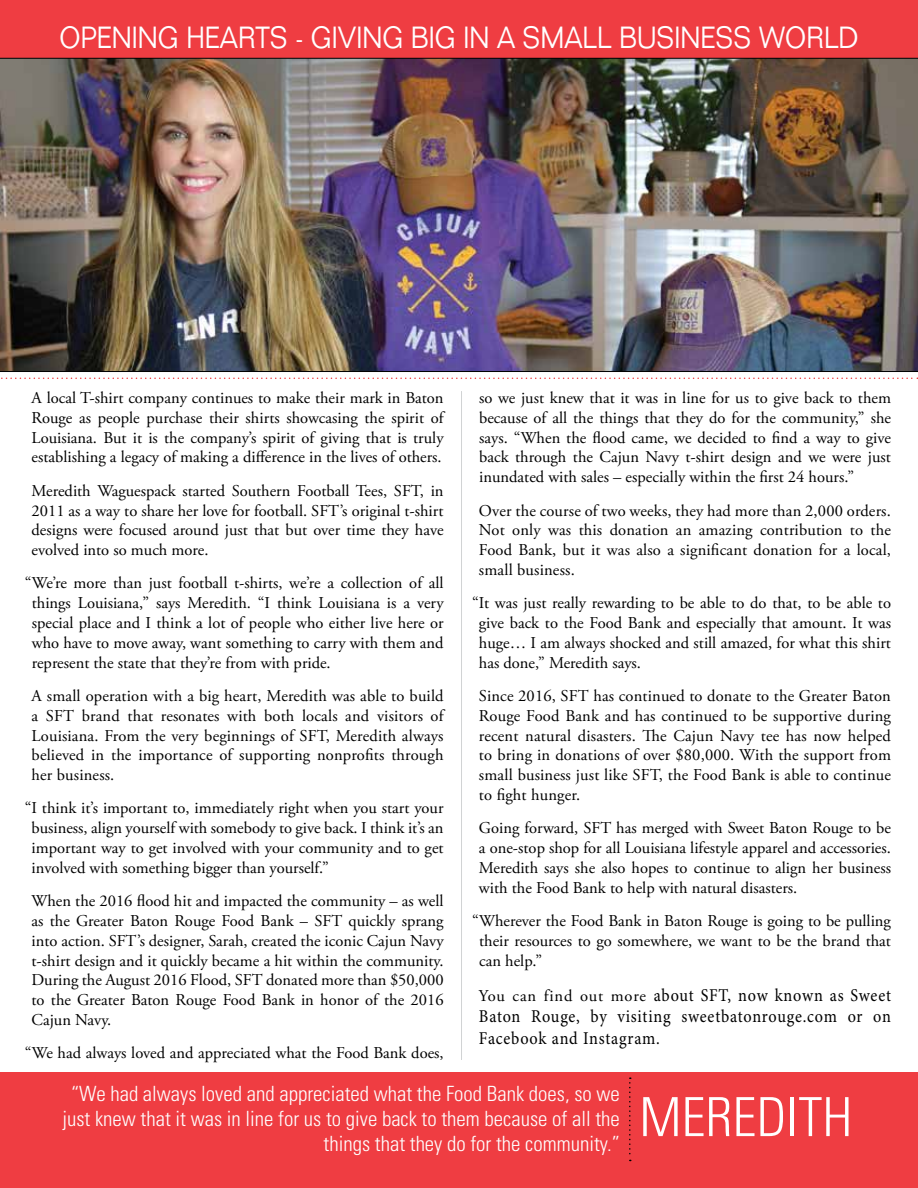
<style>
.page{position:relative;width:918px;height:1188px;background:#fff}
.page>*{position:absolute;margin:0;border:0;box-sizing:border-box;transform-origin:0 0}
.t1{font:300 condensed 54px "Univers LT Std";color:#fff}
.t2{font:300 30px "Folio";color:#fff;scale:.9 1}
.t3{font:300 condensed 21px/25.2px "Univers LT Std";color:#fff;text-align:right}
.t4{font:18px/21.6px "Minion Pro";letter-spacing:.045em;color:#000;text-align:justify;scale:.9 1}
.t5{font:16.5px/19.8px "Adobe Garamond Pro";color:#000;text-align:justify}
.s1{font-family:"Adobe Garamond Pro";font-size:16.5px}
</style>
<div class="page">
<div style="left:0;top:0;width:918px;height:100px;background:#ef3d42"></div>
<svg style="left:1px;top:378px;width:917px;height:1px"></svg>
<div style="left:0;top:1072px;width:918px;height:116px;background:#ef3d42"></div>
<svg style="left:629px;top:1077px;width:2px;height:84px"></svg>
<hr style="left:461px;top:391px;width:1px;height:669px;background:#d1d3d4">
<img style="left:0;top:58px;width:918px;height:314px">
<h2 class="t2" style="left:59px;top:20px;width:890px">OPENING HEARTS - GIVING BIG IN A SMALL BUSINESS WORLD</h2>
<p class="t5" style="left:32px;top:388px;width:414px">A local T-shirt company continues to make their mark in Baton Rouge as people purchase their shirts showcasing the spirit of Louisiana. But it is the company’s spirit of giving that is truly establishing a legacy of making a difference in the lives of others.</p>
<p class="t5" style="left:32px;top:481px;width:414px">Meredith Waguespack started Southern Football Tees, SFT, in 2011 as a way to share her love for football. SFT’s original t-shirt designs were focused around just that but over time they have evolved into so much more.</p>
<p class="t5" style="left:32px;top:574px;width:413px;text-indent:-7px">“We’re more than just football t-shirts, we’re a collection of all things Louisiana,” says Meredith. “I think Louisiana is a very special place and I think a lot of people who either live here or who have to move away, want something to carry with them and represent the state that they’re from with pride.</p>
<p class="t5" style="left:32px;top:686px;width:414px">A small operation with a big heart, Meredith was able to build a SFT brand that resonates with both locals and visitors of Louisiana. From the very beginnings of SFT, Meredith always believed in the importance of supporting nonprofits through her business.</p>
<p class="t5" style="left:32px;top:799px;width:414px;text-indent:-7px">“I think it’s important to, immediately right when you start your business, align yourself with somebody to give back. I think it’s an important way to get involved with your community and to get involved with something bigger than yourself.”</p>
<p class="t5" style="left:32px;top:892px;width:414px">When the 2016 flood hit and impacted the community – as well as the Greater Baton Rouge Food Bank – SFT quickly sprang into action. SFT’s designer, Sarah, created the iconic Cajun Navy t-shirt design and it quickly became a hit within the community.<br>During the August 2016 Flood, SFT donated more than $50,000 to the Greater Baton Rouge Food Bank in honor of the 2016<br>Cajun Navy.</p>
<p class="t5" style="left:25px;top:1044px;width:420px">“We had always loved and appreciated what the Food Bank does,</p>
<p class="t5" style="left:479px;top:388px;width:413px">so we just knew that it was in line for us to give back to them because of all the things that they do for the community,” she says. “When the flood came, we decided to find a way to give back through the Cajun Navy t-shirt design and we were just inundated with sales – especially within the first 24 hours.”</p>
<p class="t5" style="left:479px;top:501px;width:414px">Over the course of two weeks, they had more than 2,000 orders.<br>Not only was this donation an amazing contribution to the Food Bank, but it was also a significant donation for a local, small business.</p>
<p class="t5" style="left:479px;top:594px;width:414px;text-indent:-7px">“It was just really rewarding to be able to do that, to be able to give back to the Food Bank and especially that amount. It was huge… I am always shocked and still amazed, for what this shirt has done,” Meredith says.</p>
<p class="t5" style="left:479px;top:686px;width:414px">Since 2016, SFT has continued to donate to the Greater Baton Rouge Food Bank and has continued to be supportive during recent natural disasters. The Cajun Navy tee has now helped to bring in donations of over $80,000. With the support from small business just like SFT, the Food Bank is able to continue to fight hunger.</p>
<p class="t5" style="left:479px;top:819px;width:414px">Going forward, SFT has merged with Sweet Baton Rouge to be a one-stop shop for all Louisiana lifestyle apparel and accessories.<br>Meredith says she also hopes to continue to align her business with the Food Bank to help with natural disasters.</p>
<p class="t5" style="left:479px;top:911px;width:413px;text-indent:-7px">“Wherever the Food Bank in Baton Rouge is going to be pulling their resources to go somewhere, we want to be the brand that can help.”</p>
<p class="t4" style="left:479px;top:985px;width:459px"><span class="s1">You can find out more</span> about SFT, now known as Sweet Baton Rouge, by visiting sweetbatonrouge.com or on Facebook and Instagram.</p>
<p class="t3" style="left:62px;top:1081px;width:559px">“We had always loved and appreciated what the Food Bank does, so we just knew that it was in line for us to give back to them because of all the things that they do for the community.”</p>
<h1 class="t1" style="left:639px;top:1085px;width:214px">MEREDITH</h1>
</div>
